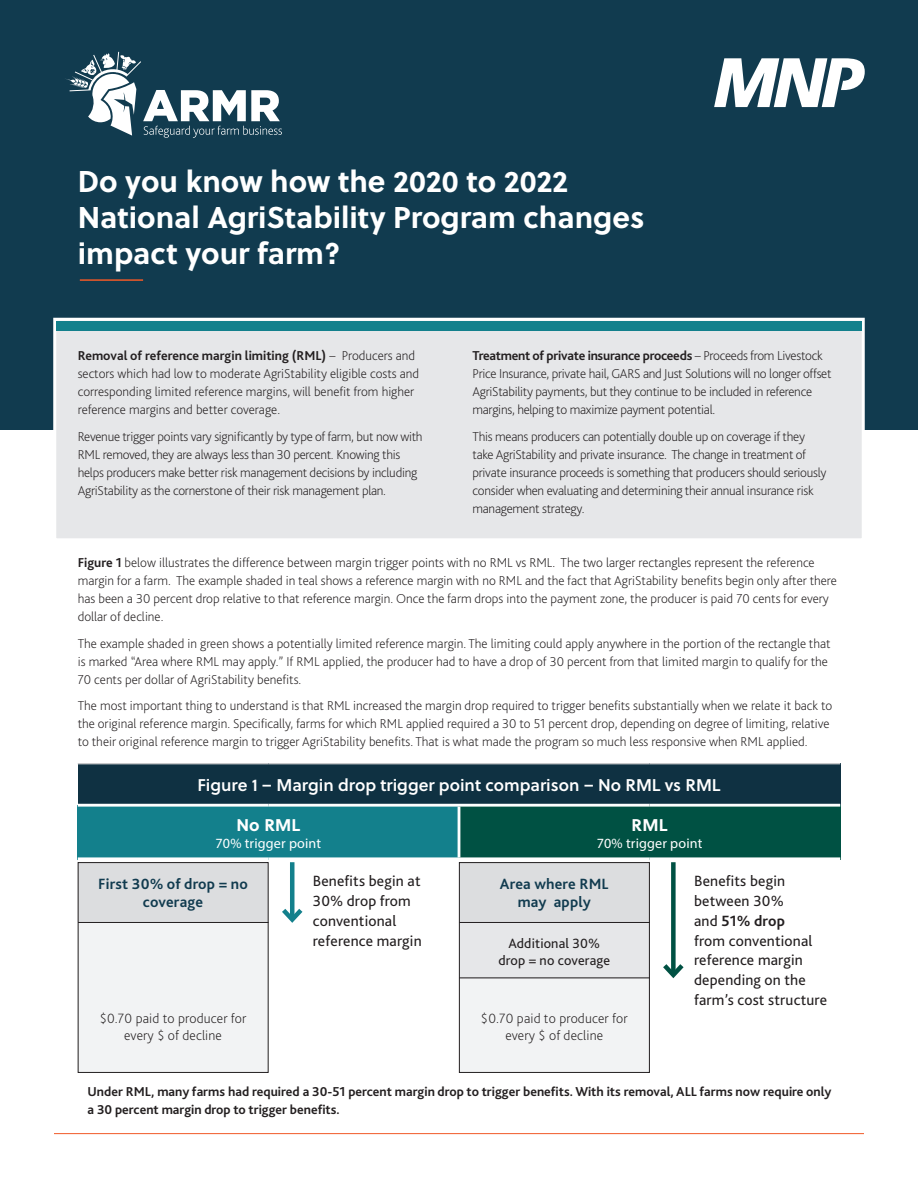
<style>
.page{position:relative;width:918px;height:1188px;background:#fff}
.page>*{position:absolute;margin:0;border:0;box-sizing:border-box;transform-origin:0 0}
.t1{font:700 30px/36px "Soleil";color:#fff}
.Intro_Text{font:16.95px "Soleil Sb";color:#fff}
.t2{font:700 16.95px "Soleil";letter-spacing:.01em;color:#fff}
.t3{font:15.6px/19.8px "Bliss 2";letter-spacing:.01em;color:#231f20}
.t4{font:700 15.6px/18.6px "Bliss 2";letter-spacing:.01em;color:#113b4f;text-align:center}
.t5{font:200 14.1px/17px "Bliss 2";letter-spacing:.01em;color:#231f20;text-align:center}
.t6{font:14.1px "Myriad Pro";letter-spacing:.01em;color:#fff}
.t7{font:14.1px/17px "Bliss 2";letter-spacing:.01em;color:#231f20;text-align:center}
.Intro_Text-2{font:200 13.5px/18px "Bliss 2";color:#231f20}
.Intro_Text-3{font:200 13.5px/18px "Bliss 2";letter-spacing:-.02em;color:#231f20}
.Intro_Text-4{font:700 13.5px/18px "Bliss 2";color:#231f20}
.s1{font-weight:700}
</style>
<div class="page">
<hr style="left:54px;top:1133px;width:810px;height:1px;background:#f15927">
<div style="left:0;top:0;width:918px;height:430px;background:#113b4f"></div>
<div style="left:53px;top:318px;width:812px;height:223px;background:#e6e7e9;border:3px solid #fff"></div>
<div style="left:56px;top:321px;width:806px;height:10px;background:#13808c"></div>
<div style="left:78px;top:764px;width:762px;height:41px;background:#0f3142"></div>
<div style="left:78px;top:805px;width:381px;height:55px;background:#13808c"></div>
<div style="left:459px;top:805px;width:381px;height:55px;background:#005143"></div>
<svg style="left:80px;top:926px;width:568px;height:146px;fill:#f2f3f4"></svg>
<div style="left:459px;top:922px;width:191px;height:56px;background:#e6e7e9"></div>
<hr style="left:78px;top:763px;width:190px;height:1px;background:#c7c8ca">
<hr style="left:268px;top:763px;width:191px;height:1px;background:#c7c8ca">
<hr style="left:459px;top:763px;width:191px;height:1px;background:#c7c8ca">
<hr style="left:650px;top:763px;width:190px;height:1px;background:#c7c8ca">
<hr style="left:78px;top:804px;width:190px;height:3px;background:#fff">
<hr style="left:268px;top:804px;width:191px;height:3px;background:#fff">
<hr style="left:459px;top:804px;width:191px;height:3px;background:#fff">
<hr style="left:650px;top:804px;width:190px;height:3px;background:#fff">
<hr style="left:458px;top:807px;width:2px;height:50px;background:#fff">
<div style="left:78px;top:857px;width:190px;height:5px;background:#fff"></div>
<div style="left:268px;top:857px;width:191px;height:5px;background:#fff"></div>
<div style="left:459px;top:857px;width:191px;height:5px;background:#fff"></div>
<div style="left:650px;top:857px;width:190px;height:5px;background:#fff"></div>
<svg style="left:80px;top:862px;width:568px;height:64px"></svg>
<div style="left:671px;top:862px;width:5px;height:113px;background:#005143"></div>
<svg style="left:663px;top:959px;width:21px;height:20px"></svg>
<hr style="left:80px;top:279px;width:63px;height:2px;background:#f15927">
<svg style="left:714px;top:58px;width:151px;height:49px"></svg>
<svg style="left:65px;top:52px;width:217px;height:86px"></svg>
<div style="left:78px;top:862px;width:191px;height:211px;border:1px solid #231f20"></div>
<div style="left:459px;top:862px;width:191px;height:211px;border:1px solid #231f20"></div>
<hr style="left:78px;top:922px;width:191px;height:1px;background:#231f20">
<hr style="left:459px;top:922px;width:191px;height:1px;background:#231f20">
<hr style="left:459px;top:978px;width:191px;height:1px;background:#231f20">
<p class="t1" style="left:78px;top:161px;width:568px">Do you know how the 2020 to 2022<br>National AgriStability Program changes impact your farm?</p>
<p class="Intro_Text-2" style="left:78px;top:346px;width:343px"><span class="s1">Removal of reference margin limiting (RML)</span> – Producers and sectors which had low to moderate AgriStability eligible costs and corresponding limited reference margins, will benefit from higher reference margins and better coverage.</p>
<p class="Intro_Text-3" style="left:78px;top:427px;width:346px">Revenue trigger points vary significantly by type of farm, but now with RML removed, they are always less than 30 percent. Knowing this helps producers make better risk management decisions by including AgriStability as the cornerstone of their risk management plan.</p>
<p class="Intro_Text-3" style="left:473px;top:346px;width:361px"><span class="s1">Treatment of private insurance proceeds</span> – Proceeds from Livestock Price Insurance, private hail, GARS and Just Solutions will no longer offset AgriStability payments, but they continue to be included in reference margins, helping to maximize payment potential.</p>
<p class="Intro_Text-3" style="left:473px;top:427px;width:355px">This means producers can potentially double up on coverage if they take AgriStability and private insurance. The change in treatment of private insurance proceeds is something that producers should seriously consider when evaluating and determining their annual insurance risk management strategy.</p>
<p class="Intro_Text-2" style="left:78px;top:553px;width:761px"><span class="s1">Figure 1</span> below illustrates the difference between margin trigger points with no RML vs RML. The two larger rectangles represent the reference margin for a farm. The example shaded in teal shows a reference margin with no RML and the fact that AgriStability benefits begin only after there has been a 30 percent drop relative to that reference margin. Once the farm drops into the payment zone, the producer is paid 70 cents for every dollar of decline.</p>
<p class="Intro_Text-2" style="left:78px;top:634px;width:754px">The example shaded in green shows a potentially limited reference margin. The limiting could apply anywhere in the portion of the rectangle that is marked “Area where RML may apply.” If RML applied, the producer had to have a drop of 30 percent from that limited margin to qualify for the<br>70 cents per dollar of AgriStability benefits.</p>
<p class="Intro_Text-2" style="left:78px;top:697px;width:756px">The most important thing to understand is that RML increased the margin drop required to trigger benefits substantially when we relate it back to the original reference margin. Specifically, farms for which RML applied required a 30 to 51 percent drop, depending on degree of limiting, relative to their original reference margin to trigger AgriStability benefits. That is what made the program so much less responsive when RML applied.</p>
<p class="Intro_Text" style="left:197px;top:772px;width:525px">Figure 1 – Margin drop trigger point comparison – No RML vs RML</p>
<p class="t2" style="left:236px;top:812px;width:65px">No RML</p>
<p class="t6" style="left:216px;top:835px;width:107px">70% trigger point</p>
<p class="t2" style="left:632px;top:812px;width:37px">RML</p>
<p class="t6" style="left:597px;top:835px;width:107px">70% trigger point</p>
<p class="t4" style="left:98px;top:874px;width:151px">First 30% of drop = no coverage</p>
<p class="t3" style="left:313px;top:871px;width:110px">Benefits begin at<br>30% drop from conventional reference margin</p>
<p class="t4" style="left:500px;top:874px;width:110px">Area where RML may apply</p>
<p class="t3" style="left:694px;top:871px;width:134px">Benefits begin between 30%<br>and <span class="s1">51% drop<br></span>from conventional reference margin depending on the farm’s cost structure</p>
<p class="t7" style="left:498px;top:935px;width:113px">Additional 30% drop = no coverage</p>
<p class="t5" style="left:100px;top:1010px;width:148px">$0.70 paid to producer for every $ of decline</p>
<p class="t5" style="left:481px;top:1010px;width:148px">$0.70 paid to producer for every $ of decline</p>
<p class="Intro_Text-4" style="left:87px;top:1083px;width:746px">Under RML, many farms had required a 30-51 percent margin drop to trigger benefits. With its removal, ALL farms now require only a 30 percent margin drop to trigger benefits.</p>
</div>
